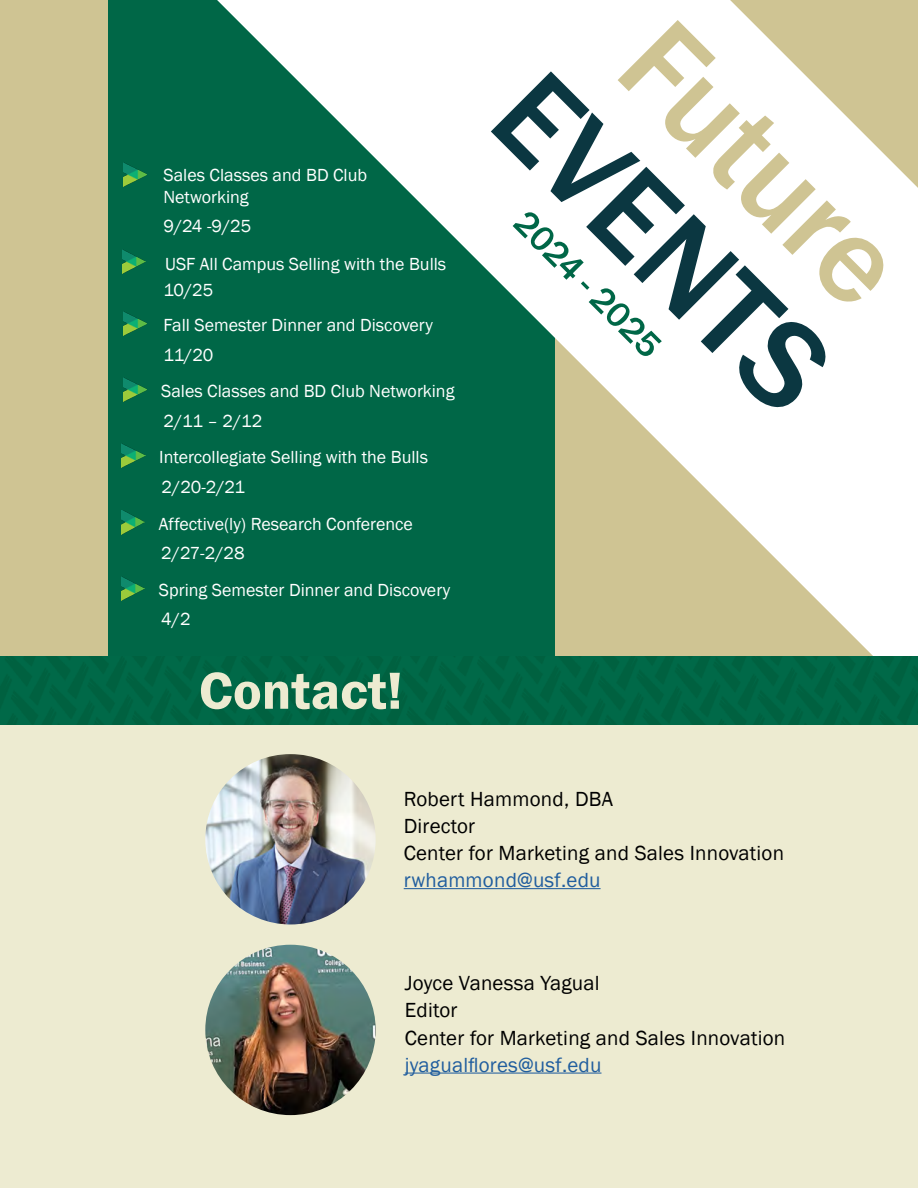
<style>
.page{position:relative;width:918px;height:1188px;background:#cfc493}
.page>*{position:absolute;margin:0;border:0;box-sizing:border-box;transform-origin:0 0}
.t1{font:500 127.5px "Franklin Gothic";color:#cfc493}
.t2{font:500 127.5px "Franklin Gothic";color:#0b3741}
.t3{font:600 54px "Franklin Gothic";color:#edebd1}
.t4{font:500 36px "Franklin Gothic";color:#006747}
.t5{font:21px/27px "Franklin Gothic";letter-spacing:.01em;color:#000}
.t6{font:21px "Franklin Gothic";letter-spacing:.01em;color:#215e9e}
.t7{font:18px/26.5px "Franklin Gothic";color:#fff}
</style>
<div class="page">
<div style="left:108px;top:0;width:447px;height:656px;background:#006747"></div>
<svg style="left:217px;top:0;width:701px;height:691px"></svg>
<svg style="left:730px;top:0;width:188px;height:188px"></svg>
<img style="left:122px;top:249px;width:23px;height:24px">
<img style="left:124px;top:312px;width:23px;height:24px">
<img style="left:124px;top:378px;width:23px;height:24px">
<img style="left:124px;top:162px;width:23px;height:24px">
<div style="left:0;top:691px;width:918px;height:497px;background:#edebd1"></div>
<div style="left:1px;top:656px;width:916px;height:69px;background:#006847"></div>
<img style="left:205px;top:754px;width:171px;height:170px;border-radius:85px">
<hr style="left:404px;top:888px;width:197px;height:1px;background:#215e9e">
<hr style="left:405px;top:1073px;width:196px;height:1px;background:#215e9e">
<img style="left:205px;top:945px;width:171px;height:170px;border-radius:85px">
<img style="left:122px;top:444px;width:23px;height:24px">
<img style="left:122px;top:510px;width:23px;height:24px">
<img style="left:122px;top:576px;width:23px;height:24px">
<p class="t7" style="left:164px;top:165px;width:205px;line-height:21.6px">Sales Classes and BD Club<br>Networking</p>
<p class="t7" style="left:164px;top:213px;width:89px">9/24 -9/25</p>
<p class="t7" style="left:163px;top:251px;width:284px">USF All Campus Selling with the Bulls<br>10/25</p>
<p class="t7" style="left:164px;top:312px;width:271px">Fall Semester Dinner and Discovery</p>
<p class="t7" style="left:163px;top:342px;width:52px">11/20</p>
<p class="t7" style="left:161px;top:378px;width:295px">Sales Classes and BD Club Networking</p>
<p class="t7" style="left:163px;top:408px;width:100px">2/11 – 2/12</p>
<p class="t7" style="left:159px;top:444px;width:270px">Intercollegiate Selling with the Bulls</p>
<p class="t7" style="left:162px;top:474px;width:85px">2/20-2/21</p>
<p class="t7" style="left:159px;top:511px;width:256px">Affective(ly) Research Conference</p>
<p class="t7" style="left:161px;top:540px;width:85px">2/27-2/28</p>
<p class="t7" style="left:159px;top:577px;width:293px">Spring Semester Dinner and Discovery</p>
<p class="t7" style="left:161px;top:607px;width:31px">4/2</p>
<h2 class="t3" style="left:199px;top:657px;width:205px">Contact!</h2>
<h1 class="t1" style="left:697px;top:-12px;width:343px;rotate:45deg">Future</h1>
<h1 class="t2" style="left:570px;top:39px;width:419px;rotate:45deg">EVENTS</h1>
<h3 class="t4" style="left:536px;top:201px;width:192px;rotate:45deg">2024 - 2025</h3>
<p class="t5" style="left:404px;top:786px;width:382px">Robert Hammond, DBA<br>Director<br>Center for Marketing and Sales Innovation</p>
<p class="t6" style="left:404px;top:867px;width:198px">rwhammond@usf.edu</p>
<p class="t5" style="left:405px;top:970px;width:382px">Joyce Vanessa Yagual<br>Editor<br>Center for Marketing and Sales Innovation</p>
<p class="t6" style="left:405px;top:1051px;width:198px">jyagualflores@usf.edu</p>
</div>
